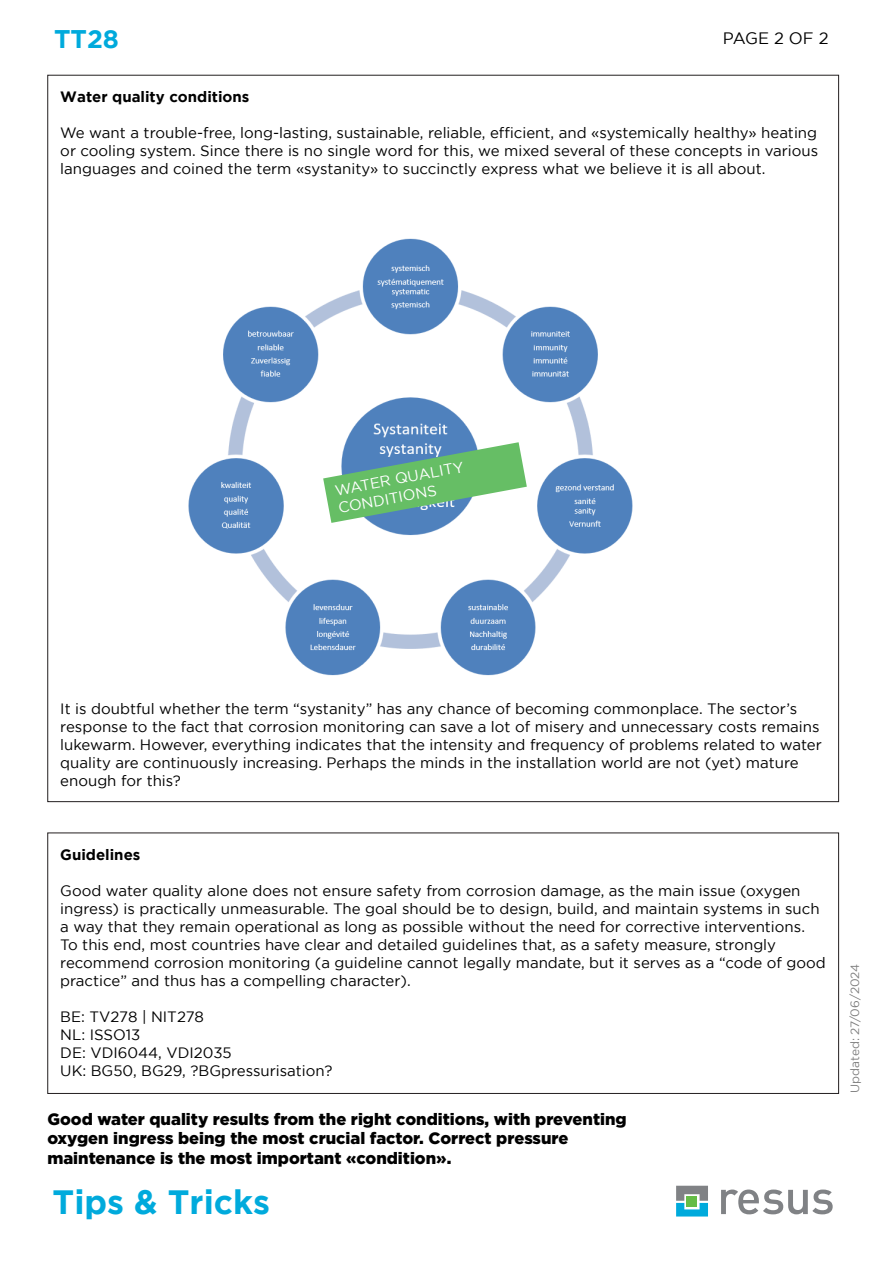
<style>
.page{position:relative;width:893px;height:1263px;background:#fff}
.page>*{position:absolute;margin:0;border:0;box-sizing:border-box;transform-origin:0 0}
.t1{font:700 33.6px "Gotham";color:#00aadc}
.t2{font:700 25.5px "Gotham";color:#00aadc}
.t3{font:900 16.5px/19.8px "Gotham";color:#000}
.t4{font:16.5px "Gotham";letter-spacing:-.02em;color:#000}
.t5{font:15px/18px "Gotham";color:#000}
.t6{font:700 15px "Gotham";color:#000}
.t7{font:15px "Gotham";color:#fff}
.t8{font:12px "Gotham";color:#000}
</style>
<div class="page">
<svg style="left:676px;top:1186px;width:32px;height:30px"></svg>
<svg style="left:721px;top:1189px;width:112px;height:25px"></svg>
<div style="left:686px;top:1196px;width:11px;height:11px;background:#65bc46"></div>
<img style="left:188px;top:238px;width:445px;height:438px">
<div style="left:47px;top:832px;width:792px;height:262px;border:1px solid #231f20"></div>
<svg style="left:323px;top:442px;width:204px;height:81px"></svg>
<p class="t2" style="left:54px;top:24px;width:66px">TT28</p>
<p class="t4" style="left:723px;top:29px;width:107px">PAGE 2 OF 2</p>
<p class="t6" style="left:60px;top:88px;width:191px">Water quality conditions</p>
<p class="t5" style="left:60px;top:124px;width:759px;text-align:justify">We want a trouble-free, long-lasting, sustainable, reliable, efficient, and «systemically healthy» heating or cooling system. Since there is no single word for this, we mixed several of these concepts in various languages and coined the term «systanity» to succinctly express what we believe it is all about.</p>
<p class="t7" style="left:334px;top:483px;width:132px;rotate:-11deg">WATER QUALITY</p>
<p class="t7" style="left:337px;top:500px;width:101px;rotate:-11deg">CONDITIONS</p>
<p class="t5" style="left:60px;top:700px;width:763px">It is doubtful whether the term “systanity” has any chance of becoming commonplace. The sector’s response to the fact that corrosion monitoring can save a lot of misery and unnecessary costs remains lukewarm. However, everything indicates that the intensity and frequency of problems related to water quality are continuously increasing. Perhaps the minds in the installation world are not (yet) mature enough for this?</p>
<p class="t6" style="left:60px;top:846px;width:82px">Guidelines</p>
<p class="t5" style="left:60px;top:881px;width:767px">Good water quality alone does not ensure safety from corrosion damage, as the main issue (oxygen ingress) is practically unmeasurable. The goal should be to design, build, and maintain systems in such a way that they remain operational as long as possible without the need for corrective interventions.<br>To this end, most countries have clear and detailed guidelines that, as a safety measure, strongly recommend corrosion monitoring (a guideline cannot legally mandate, but it serves as a “code of good practice” and thus has a compelling character).</p>
<p class="t5" style="left:60px;top:1007px;width:274px">BE: TV278 | NIT278<br>NL: ISSO13<br>DE: VDI6044, VDI2035<br>UK: BG50, BG29, ?BGpressurisation?</p>
<p class="t3" style="left:47px;top:1108px;width:581px">Good water quality results from the right conditions, with preventing oxygen ingress being the most crucial factor. Correct pressure maintenance is the most important «condition».</p>
<h1 class="t1" style="left:53px;top:1182px;width:219px">Tips &amp; Tricks</h1>
<p class="t8" style="left:848px;top:1093px;width:131px;rotate:-90deg">Updated: 27/06/2024</p>
</div>
